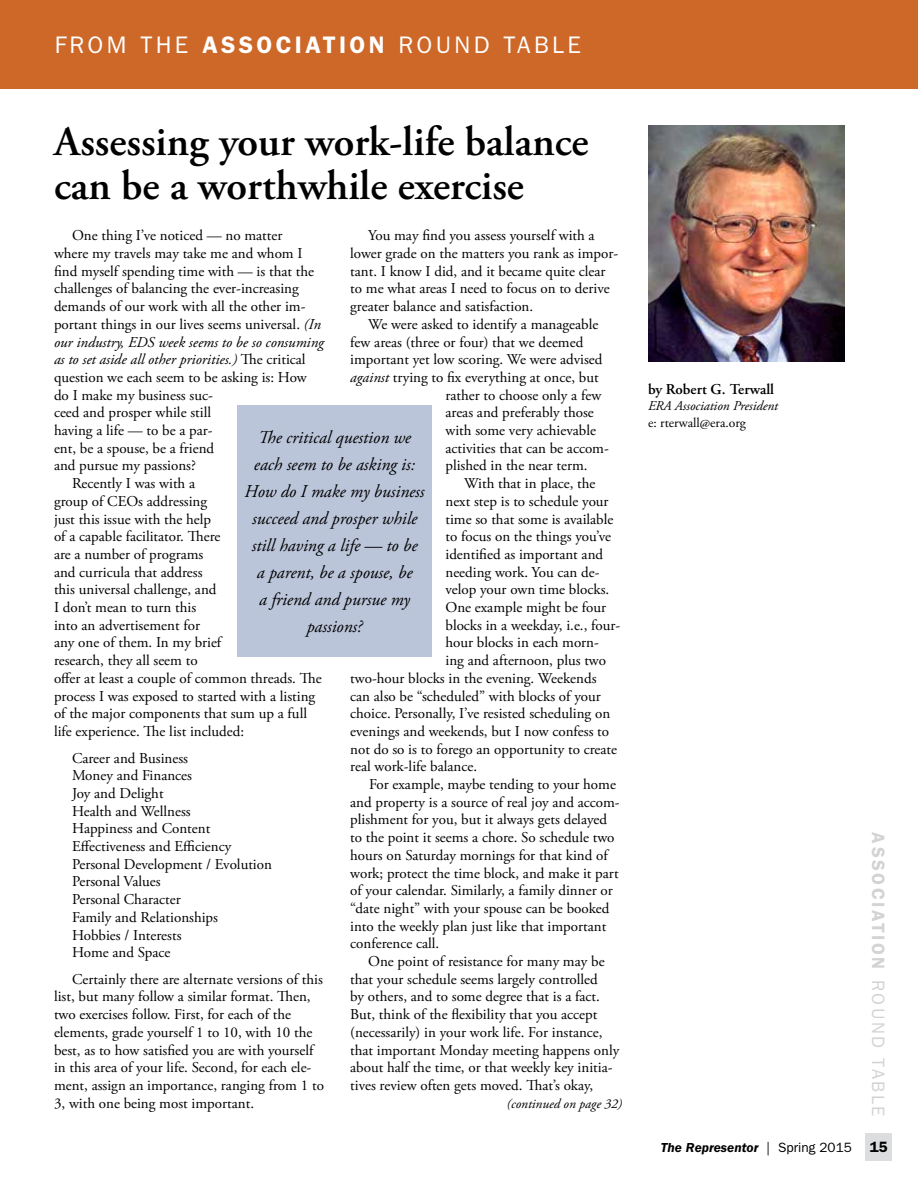
<style>
.page{position:relative;width:918px;height:1188px;background:#fff}
.page>*{position:absolute;margin:0;border:0;box-sizing:border-box;transform-origin:0 0}
.t1{font:600 42px/43.8px "Adobe Garamond Pro";color:#000}
.t2{font:24px "ITC Franklin Gothic Std";letter-spacing:.14em;color:#fff}
.t3{font:italic 18px/27px "Adobe Garamond Pro";color:#000;text-align:center}
.t4{font:600 18px "ITC Franklin Gothic Std";letter-spacing:.14em;color:#d1d3d4}
.t5{font:15px/17.7px "Adobe Garamond Pro";color:#000}
.t6{font:italic 15px "Adobe Garamond Pro";color:#000}
.t7{font:600 15px "Adobe Garamond Pro";color:#000}
.t8{font:italic 13.5px "Adobe Garamond Pro";color:#000}
.t9{font:italic 600 13.5px "ITC Franklin Gothic Std";color:#000}
.t10{font:13.5px "Adobe Garamond Pro";color:#000}
.s1{font-weight:600}
.s2{font-style:italic}
.s3{font-style:normal}
.s4{font-weight:400}
.s5{font-weight:400;font-style:normal}
.s6{font-style:normal;font-size:15px}
</style>
<div class="page">
<div style="left:865px;top:1133px;width:27px;height:28px;background:#dcddde"></div>
<img style="left:648px;top:125px;width:196px;height:236px">
<div style="left:0;top:0;width:918px;height:89px;background:#ce6828"></div>
<div style="left:237px;top:405px;width:195px;height:251px;background:#bbc5da"></div>
<h2 class="t2" style="left:55px;top:31px;width:528px">FROM THE <span class="s1">ASSOCIATION</span> ROUND TABLE</h2>
<h1 class="t1" style="left:54px;top:121px;width:536px">Assessing your work-life balance can be a worthwhile exercise</h1>
<p class="t5" style="left:350px;top:227px;width:269px;text-indent:18px">You may find you assess yourself with a lower grade on the matters you rank as impor&shy;tant. I know I did, and it became quite clear to me what areas I need to focus on to derive greater balance and satisfaction.</p>
<p class="t5" style="left:368px;top:316px;width:232px">We were asked to identify a manageable</p>
<p class="t5" style="left:350px;top:334px;width:235px">few areas (three or four) that we deemed</p>
<p class="t5" style="left:350px;top:351px;width:254px">important yet low scoring. We were advised</p>
<p class="t5" style="left:350px;top:369px;width:250px"><span class="s2">against</span> trying to fix everything at once, but</p>
<p class="t5" style="left:446px;top:387px;width:157px">rather to choose only a few</p>
<p class="t5" style="left:446px;top:404px;width:150px">areas and preferably those</p>
<p class="t5" style="left:446px;top:422px;width:152px">with some very achievable</p>
<p class="t5" style="left:446px;top:440px;width:165px">activities that can be accom-</p>
<p class="t5" style="left:446px;top:457px;width:144px">plished in the near term.</p>
<p class="t5" style="left:464px;top:475px;width:133px">With that in place, the</p>
<p class="t5" style="left:446px;top:493px;width:165px">next step is to schedule your</p>
<p class="t5" style="left:446px;top:511px;width:169px">time so that some is available</p>
<p class="t5" style="left:446px;top:528px;width:167px">to focus on the things you’ve</p>
<p class="t5" style="left:446px;top:546px;width:159px">identified as important and</p>
<p class="t5" style="left:446px;top:564px;width:156px">needing work. You can de-</p>
<p class="t5" style="left:446px;top:581px;width:165px">velop your own time blocks.</p>
<p class="t5" style="left:446px;top:599px;width:162px">One example might be four</p>
<p class="t5" style="left:446px;top:617px;width:176px">blocks in a weekday, i.e., four-</p>
<p class="t5" style="left:446px;top:634px;width:155px">hour blocks in each morn-</p>
<p class="t5" style="left:446px;top:652px;width:162px">ing and afternoon, plus two</p>
<p class="t5" style="left:350px;top:670px;width:248px">two-hour blocks in the evening. Weekends</p>
<p class="t5" style="left:350px;top:688px;width:252px">can also be “scheduled” with blocks of your</p>
<p class="t5" style="left:350px;top:705px;width:261px">choice. Personally, I’ve resisted scheduling on</p>
<p class="t5" style="left:350px;top:723px;width:260px">evenings and weekends, but I now confess to</p>
<p class="t5" style="left:350px;top:741px;width:268px">not do so is to forego an opportunity to create</p>
<p class="t5" style="left:350px;top:758px;width:128px">real work-life balance.</p>
<p class="t5" style="left:369px;top:776px;width:249px">For example, maybe tending to your home</p>
<p class="t5" style="left:350px;top:794px;width:271px">and property is a source of real joy and accom-</p>
<p class="t5" style="left:350px;top:811px;width:258px">plishment for you, but it always gets delayed</p>
<p class="t5" style="left:350px;top:829px;width:266px">to the point it seems a chore. So schedule two</p>
<p class="t5" style="left:350px;top:847px;width:259px">hours on Saturday mornings for that kind of</p>
<p class="t5" style="left:350px;top:865px;width:270px">work; protect the time block, and make it part</p>
<p class="t5" style="left:350px;top:882px;width:264px">of your calendar. Similarly, a family dinner or</p>
<p class="t5" style="left:350px;top:900px;width:261px">“date night” with your spouse can be booked</p>
<p class="t5" style="left:350px;top:918px;width:258px">into the weekly plan just like that important</p>
<p class="t5" style="left:350px;top:935px;width:91px">conference call.</p>
<p class="t5" style="left:368px;top:953px;width:238px">One point of resistance for many may be</p>
<p class="t5" style="left:350px;top:971px;width:249px">that your schedule seems largely controlled</p>
<p class="t5" style="left:350px;top:988px;width:251px">by others, and to some degree that is a fact.</p>
<p class="t5" style="left:350px;top:1006px;width:249px">But, think of the flexibility that you accept</p>
<p class="t5" style="left:350px;top:1024px;width:254px">(necessarily) in your work life. For instance,</p>
<p class="t5" style="left:350px;top:1042px;width:271px">that important Monday meeting happens only</p>
<p class="t5" style="left:350px;top:1059px;width:264px">about half the time, or that weekly key initia-</p>
<p class="t5" style="left:350px;top:1077px;width:245px">tives review often gets moved. That’s okay,</p>
<p class="t5" style="left:72px;top:227px;width:212px">One thing I’ve noticed — no matter</p>
<p class="t5" style="left:54px;top:245px;width:250px">where my travels may take me and whom I</p>
<p class="t5" style="left:54px;top:263px;width:262px">find myself spending time with — is that the</p>
<p class="t5" style="left:54px;top:280px;width:246px">challenges of balancing the ever-increasing</p>
<p class="t5" style="left:54px;top:298px;width:253px">demands of our work with all the other im-</p>
<p class="t5" style="left:54px;top:316px;width:268px">portant things in our lives seems universal. <span class="s2">(In</span></p>
<p class="t6" style="left:54px;top:333px;width:272px">our industry, EDS week seems to be so consuming</p>
<p class="t6" style="left:54px;top:351px;width:253px">as to set aside all other priorities.) <span class="s3">The critical</span></p>
<p class="t5" style="left:54px;top:369px;width:254px">question we each seem to be asking is: How</p>
<p class="t5" style="left:54px;top:387px;width:160px">do I make my business suc-</p>
<p class="t5" style="left:54px;top:404px;width:159px">ceed and prosper while still</p>
<p class="t5" style="left:54px;top:422px;width:160px">having a life — to be a par-</p>
<p class="t5" style="left:54px;top:440px;width:162px">ent, be a spouse, be a friend</p>
<p class="t5" style="left:54px;top:457px;width:143px">and pursue my passions?</p>
<p class="t5" style="left:72px;top:475px;width:125px">Recently I was with a</p>
<p class="t5" style="left:54px;top:493px;width:155px">group of CEOs addressing</p>
<p class="t5" style="left:54px;top:511px;width:159px">just this issue with the help</p>
<p class="t5" style="left:54px;top:528px;width:168px">of a capable facilitator. There</p>
<p class="t5" style="left:54px;top:546px;width:151px">are a number of programs</p>
<p class="t5" style="left:54px;top:564px;width:150px">and curricula that address</p>
<p class="t5" style="left:54px;top:581px;width:164px">this universal challenge, and</p>
<p class="t5" style="left:54px;top:599px;width:144px">I don’t mean to turn this</p>
<p class="t5" style="left:54px;top:617px;width:148px">into an advertisement for</p>
<p class="t5" style="left:54px;top:634px;width:169px">any one of them. In my brief</p>
<p class="t5" style="left:54px;top:652px;width:145px">research, they all seem to</p>
<p class="t5" style="left:54px;top:670px;width:269px">offer at least a couple of common threads. The</p>
<p class="t5" style="left:54px;top:688px;width:263px">process I was exposed to started with a listing</p>
<p class="t5" style="left:54px;top:705px;width:255px">of the major components that sum up a full</p>
<p class="t5" style="left:54px;top:723px;width:192px">life experience. The list included:</p>
<p class="t5" style="left:72px;top:749px;width:201px">Career and Business<br>Money and Finances<br>Joy and Delight<br>Health and Wellness<br>Happiness and Content<br>Effectiveness and Efficiency<br>Personal Development / Evolution<br>Personal Values<br>Personal Character<br>Family and Relationships<br>Hobbies / Interests<br>Home and Space</p>
<p class="t5" style="left:54px;top:971px;width:271px;text-indent:18px">Certainly there are alternate versions of this list, but many follow a similar format. Then, two exercises follow. First, for each of the elements, grade yourself 1 to 10, with 10 the best, as to how satisfied you are with yourself in this area of your life. Second, for each ele&shy;ment, assign an importance, ranging from 1 to 3, with one being most important.</p>
<p class="t3" style="left:245px;top:424px;width:181px">The critical question we each seem to be asking is:<br>How do I make my business succeed and prosper while still having a life — to be<br>a parent, be a spouse, be<br>a friend and pursue my passions?</p>
<p class="t8" style="left:507px;top:1095px;width:117px">(continued on page 32)</p>
<p class="t7" style="left:648px;top:381px;width:128px">by Robert G. Terwall</p>
<p class="t8" style="left:648px;top:398px;width:132px">ERA Association President</p>
<p class="t10" style="left:648px;top:414px;width:99px">e: rterwall@era.org</p>
<p class="t4" style="left:889px;top:832px;width:286px;rotate:90deg">ASSOCIATION <span class="s4">ROUND TABLE</span></p>
<p class="t9" style="left:661px;top:1140px;width:229px">The Representor <span class="s5">| Spring 2015</span> <span class="s6">15</span></p>
</div>
